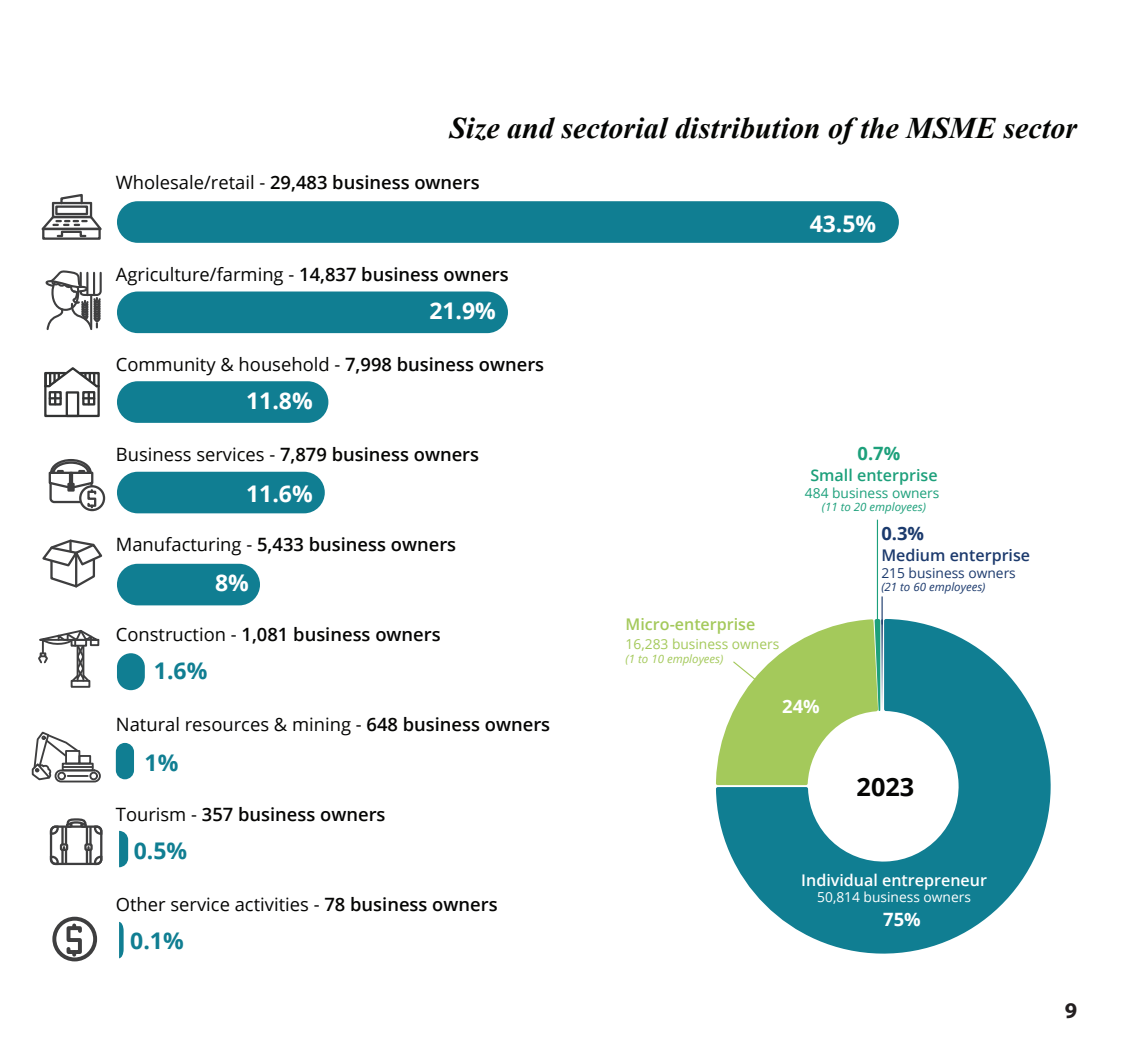
<style>
.page{position:relative;width:1134px;height:1063px;background:#fff}
.page>*{position:absolute;margin:0;border:0;box-sizing:border-box;transform-origin:0 0}
.t1{font:italic 700 30px "Times New Roman";letter-spacing:.005em;color:#040503}
.t2{font:700 25.25px "Open Sans";color:#050504}
.t3{font:700 23px "Open Sans";color:#fff}
.t4{font:700 23px "Open Sans";color:#107e92}
.t5{font:700 22.5px "Myriad Pro";color:#231f20}
.t6{font:600 18.25px "Open Sans";color:#050504}
.t7{font:18.25px "Open Sans";color:#050504}
.t8{font:700 18.25px "Open Sans";color:#fff}
.t9{font:700 18.25px "Open Sans";color:#1da07b}
.t10{font:700 18.25px "Open Sans";color:#1b3a6d}
.t11{font:600 16px "Open Sans";color:#fff}
.t12{font:600 16px "Open Sans";color:#a4c95b}
.t13{font:600 16px "Open Sans";color:#1c3a6d}
.t14{font:600 16px "Open Sans";color:#1da07b}
.t15{font:13.75px "Open Sans";color:#fff}
.t16{font:13.75px "Open Sans";color:#a4c95b}
.t17{font:13.75px "Open Sans";color:#1da07b}
.t18{font:13.75px "Open Sans";color:#1c3a6d}
.t19{font:italic 11.5px "Open Sans";color:#1da07b}
.t20{font:italic 11.5px "Open Sans";color:#1c3a6d}
.t21{font:italic 11.5px "Open Sans";color:#a4c95b}
.s1{font-weight:400}
.s2{font-weight:600}
</style>
<div class="page">
<div style="left:117px;top:201px;width:782px;height:42px;background:#107e92;border-radius:21px"></div>
<div style="left:117px;top:292px;width:391px;height:41px;background:#107e92;border-radius:21px"></div>
<div style="left:117px;top:381px;width:211px;height:42px;background:#107e92;border-radius:21px"></div>
<div style="left:117px;top:472px;width:208px;height:41px;background:#107e92;border-radius:21px"></div>
<div style="left:117px;top:564px;width:143px;height:41px;background:#107e92;border-radius:21px"></div>
<div style="left:42px;top:228px;width:59px;height:12px;border:2px solid #3e3e3f"></div>
<svg style="left:41px;top:194px;width:61px;height:44px"></svg>
<svg style="left:45px;top:270px;width:57px;height:60px"></svg>
<div style="left:44px;top:385px;width:56px;height:32px;border:2px solid #323333"></div>
<div style="left:66px;top:391px;width:13px;height:26px;border:2px solid #323333"></div>
<div style="left:82px;top:391px;width:13px;height:15px;border:2px solid #323333"></div>
<div style="left:49px;top:391px;width:13px;height:15px;border:2px solid #323333"></div>
<svg style="left:44px;top:367px;width:56px;height:37px"></svg>
<svg style="left:42px;top:539px;width:61px;height:49px"></svg>
<div style="left:71px;top:680px;width:19px;height:8px;border:2px solid #3e3e3f"></div>
<svg style="left:38px;top:629px;width:62px;height:55px"></svg>
<div style="left:55px;top:769px;width:46px;height:13px;border:2px solid #3e3e3f;border-radius:6px"></div>
<hr style="left:68px;top:775px;width:20px;height:2px;background:#3e3e3f">
<div style="left:89px;top:772px;width:9px;height:8px;border:2px solid #3e3e3f;border-radius:50%"></div>
<div style="left:78px;top:755px;width:13px;height:10px;border:2px solid #3e3e3f"></div>
<div style="left:62px;top:763px;width:32px;height:8px;border:2px solid #3e3e3f"></div>
<hr style="left:63px;top:766px;width:30px;height:2px;background:#3e3e3f">
<svg style="left:31px;top:731px;width:49px;height:50px"></svg>
<div style="left:79px;top:485px;width:26px;height:26px;border:2px solid #3e3e3f;border-radius:50%"></div>
<svg style="left:48px;top:459px;width:49px;height:49px"></svg>
<div style="left:52px;top:917px;width:45px;height:44px;border:4px solid #3e3e3f;border-radius:50%"></div>
<svg style="left:65px;top:924px;width:19px;height:32px"></svg>
<svg style="left:49px;top:818px;width:54px;height:48px"></svg>
<svg style="left:716px;top:619px;width:335px;height:335px;fill:#107e92"></svg>
<hr style="left:877px;top:520px;width:1px;height:103px;background:#1ba07b">
<svg style="left:716px;top:619px;width:167px;height:166px"></svg>
<hr style="left:881px;top:596px;width:2px;height:29px;background:#1b3a6d">
<div style="left:117px;top:653px;width:28px;height:37px;background:#107e92;border-radius:14px"></div>
<div style="left:116px;top:743px;width:18px;height:36px;background:#107e92;border-radius:9px"></div>
<svg style="left:119px;top:831px;width:9px;height:36px"></svg>
<svg style="left:119px;top:922px;width:5px;height:36px"></svg>
<h1 class="t1" style="left:449px;top:107px;width:629px">Size and sectorial distribution of the MSME sector</h1>
<p class="t6" style="left:116px;top:170px;width:365px"><span class="s1">Wholesale/retail -</span> 29,483 business owners</p>
<p class="t7" style="left:116px;top:262px;width:394px">Agriculture/farming - <span class="s2">14,837 business owners</span></p>
<p class="t3" style="left:429px;top:294px;width:68px">21.9%</p>
<p class="t7" style="left:116px;top:352px;width:430px">Community &amp; household - <span class="s2">7,998 business owners</span></p>
<p class="t3" style="left:246px;top:384px;width:68px">11.8%</p>
<p class="t6" style="left:116px;top:442px;width:365px"><span class="s1">Business services -</span> 7,879 business owners</p>
<p class="t3" style="left:246px;top:477px;width:68px">11.6%</p>
<p class="t6" style="left:116px;top:532px;width:342px"><span class="s1">Manufacturing -</span> 5,433 business owners</p>
<p class="t3" style="left:215px;top:567px;width:35px">8%</p>
<p class="t6" style="left:116px;top:622px;width:326px"><span class="s1">Construction -</span> 1,081 business owners</p>
<p class="t4" style="left:154px;top:655px;width:55px">1.6%</p>
<p class="t7" style="left:116px;top:712px;width:436px">Natural resources &amp; mining - <span class="s2">648 business owners</span></p>
<p class="t4" style="left:145px;top:746px;width:35px">1%</p>
<p class="t6" style="left:116px;top:802px;width:271px"><span class="s1">Tourism -</span> 357 business owners</p>
<p class="t4" style="left:134px;top:834px;width:55px">0.5%</p>
<p class="t7" style="left:116px;top:892px;width:383px">Other service activities - <span class="s2">78 business owners</span></p>
<p class="t4" style="left:130px;top:924px;width:55px">0.1%</p>
<p class="t3" style="left:810px;top:207px;width:68px">43.5%</p>
<p class="t9" style="left:857px;top:440px;width:44px">0.7%</p>
<p class="t14" style="left:810px;top:464px;width:129px">Small enterprise</p>
<p class="t17" style="left:805px;top:483px;width:136px">484 business owners</p>
<p class="t19" style="left:822px;top:499px;width:106px">(11 to 20 employees)</p>
<p class="t10" style="left:881px;top:520px;width:44px">0.3%</p>
<p class="t12" style="left:626px;top:613px;width:131px">Micro-enterprise</p>
<p class="t16" style="left:626px;top:635px;width:155px">16,283 business owners</p>
<p class="t21" style="left:626px;top:651px;width:99px">(1 to 10 employees)</p>
<p class="t8" style="left:782px;top:694px;width:39px">24%</p>
<p class="t13" style="left:881px;top:544px;width:150px">Medium enterprise</p>
<p class="t18" style="left:881px;top:563px;width:136px">215 business owners</p>
<p class="t20" style="left:881px;top:579px;width:106px">(21 to 60 employees)</p>
<h2 class="t2" style="left:857px;top:769px;width:59px">2023</h2>
<p class="t11" style="left:801px;top:869px;width:187px">Individual entrepreneur</p>
<p class="t15" style="left:817px;top:888px;width:155px">50,814 business owners</p>
<p class="t8" style="left:883px;top:907px;width:39px">75%</p>
<p class="t5" style="left:1065px;top:995px;width:14px">9</p>
</div>
